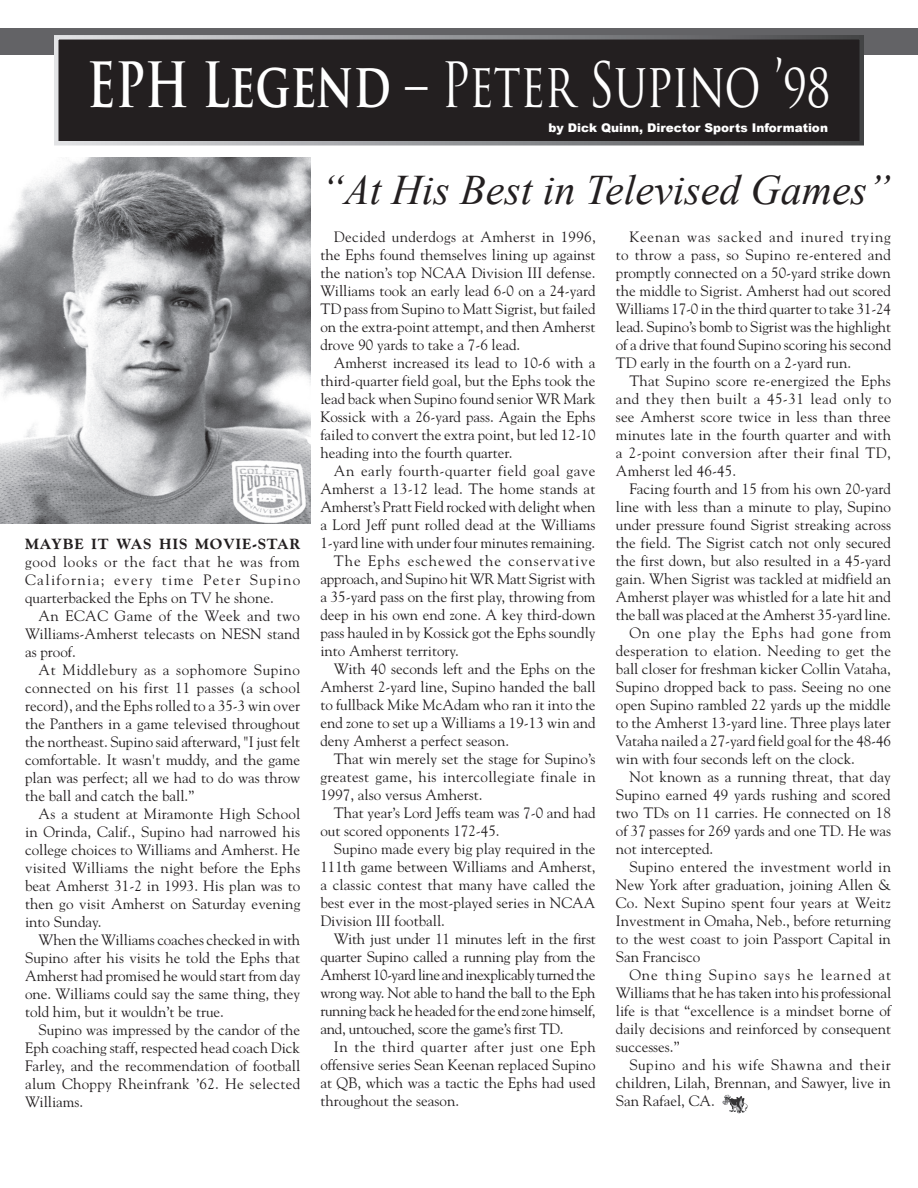
<style>
.page{position:relative;width:918px;height:1188px;background:#fff}
.page>*{position:absolute;margin:0;border:0;box-sizing:border-box;transform-origin:0 0}
.t1{font:60.75px "Trajan Pro";letter-spacing:-.01em;color:#fff;scale:.74 1}
.t2{font:italic 42px "Times New Roman";color:#231f20}
.t3{font:15px/18px "Goudy";color:#231f20;text-align:justify}
.Body_Text{font:900 12px "Arial";color:#fff}
.s1{font-weight:700}
.s2{font-weight:800}
</style>
<div class="page">
<div style="left:0;top:28px;width:918px;height:27px;background:#636366"></div>
<img style="left:722px;top:1094px;width:26px;height:20px">
<img style="left:0;top:158px;width:310px;height:366px">
<div style="left:56px;top:37px;width:806px;height:106px;background:#231f20"></div>
<div style="left:54px;top:35px;width:810px;height:111px;border:4px solid #fff"></div>
<p class="t1" style="left:87px;top:47px;width:1006px"><span class="s1">EPH Legend</span> – Peter Supino ’98</p>
<p class="Body_Text" style="left:549px;top:119px;width:281px">by Dick Quinn, Director Sports Information</p>
<p class="t3" style="left:25px;top:534px;width:277px"><span class="s2">MAYBE IT WAS HIS MOVIE-STAR </span>good looks or the fact that he was from California; every time Peter Supino quarterbacked the Ephs on TV he shone.</p>
<p class="t3" style="left:25px;top:606px;width:276px;text-indent:14px">An ECAC Game of the Week and two Williams-Amherst telecasts on NESN stand as proof.</p>
<p class="t3" style="left:25px;top:660px;width:277px;text-indent:14px">At Middlebury as a sophomore Supino connected on his first 11 passes (a school record), and the Ephs rolled to a 35-3 win over the Panthers in a game televised throughout the northeast. Supino said afterward, "I just felt comfortable. It wasn't muddy, and the game plan was perfect; all we had to do was throw the ball and catch the ball.”</p>
<p class="t3" style="left:25px;top:804px;width:277px;text-indent:14px">As a student at Miramonte High School in Orinda, Calif., Supino had narrowed his college choices to Williams and Amherst. He visited Williams the night before the Ephs beat Amherst 31-2 in 1993. His plan was to then go visit Amherst on Saturday evening into Sunday.</p>
<p class="t3" style="left:25px;top:930px;width:277px;text-indent:14px">When the Williams coaches checked in with Supino after his visits he told the Ephs that Amherst had promised he would start from day one. Williams could say the same thing, they told him, but it wouldn’t be true.</p>
<p class="t3" style="left:25px;top:1020px;width:277px;text-indent:14px">Supino was impressed by the candor of the Eph coaching staff, respected head coach Dick Farley, and the recommendation of football alum Choppy Rheinfrank ’62. He selected Williams.</p>
<p class="t2" style="left:321px;top:161px;width:571px">“At His Best in Televised Games”</p>
<p class="t3" style="left:320px;top:228px;width:277px;text-indent:14px">Decided underdogs at Amherst in 1996, the Ephs found themselves lining up against the nation’s top NCAA Division III defense.<br>Williams took an early lead 6-0 on a 24-yard TD pass from Supino to Matt Sigrist, but failed on the extra-point attempt, and then Amherst drove 90 yards to take a 7-6 lead.</p>
<p class="t3" style="left:320px;top:354px;width:277px;text-indent:14px">Amherst increased its lead to 10-6 with a third-quarter field goal, but the Ephs took the lead back when Supino found senior WR Mark Kossick with a 26-yard pass. Again the Ephs failed to convert the extra point, but led 12-10 heading into the fourth quarter.</p>
<p class="t3" style="left:320px;top:462px;width:277px;text-indent:14px">An early fourth-quarter field goal gave Amherst a 13-12 lead. The home stands at Amherst’s Pratt Field rocked with delight when a Lord Jeff punt rolled dead at the Williams 1-yard line with under four minutes remaining.</p>
<p class="t3" style="left:320px;top:552px;width:277px;text-indent:14px">The Ephs eschewed the conservative approach, and Supino hit WR Matt Sigrist with a 35-yard pass on the first play, throwing from deep in his own end zone. A key third-down pass hauled in by Kossick got the Ephs soundly into Amherst territory.</p>
<p class="t3" style="left:320px;top:660px;width:277px;text-indent:14px">With 40 seconds left and the Ephs on the Amherst 2-yard line, Supino handed the ball to fullback Mike McAdam who ran it into the end zone to set up a Williams a 19-13 win and deny Amherst a perfect season.</p>
<p class="t3" style="left:320px;top:750px;width:277px;text-indent:14px">That win merely set the stage for Supino’s greatest game, his intercollegiate finale in 1997, also versus Amherst.</p>
<p class="t3" style="left:320px;top:804px;width:277px;text-indent:14px">That year’s Lord Jeffs team was 7-0 and had out scored opponents 172-45.</p>
<p class="t3" style="left:320px;top:840px;width:277px;text-indent:14px">Supino made every big play required in the 111th game between Williams and Amherst, a classic contest that many have called the best ever in the most-played series in NCAA Division III football.</p>
<p class="t3" style="left:320px;top:930px;width:277px;text-indent:14px">With just under 11 minutes left in the first quarter Supino called a running play from the Amherst 10-yard line and inexplicably turned the wrong way. Not able to hand the ball to the Eph running back he headed for the end zone himself, and, untouched, score the game’s first TD.</p>
<p class="t3" style="left:320px;top:1038px;width:277px;text-indent:14px">In the third quarter after just one Eph offensive series Sean Keenan replaced Supino at QB, which was a tactic the Ephs had used throughout the season.</p>
<p class="t3" style="left:616px;top:228px;width:277px;text-indent:14px">Keenan was sacked and inured trying to throw a pass, so Supino re-entered and promptly connected on a 50-yard strike down the middle to Sigrist. Amherst had out scored Williams 17-0 in the third quarter to take 31-24 lead. Supino’s bomb to Sigrist was the highlight of a drive that found Supino scoring his second TD early in the fourth on a 2-yard run.</p>
<p class="t3" style="left:616px;top:372px;width:277px;text-indent:14px">That Supino score re-energized the Ephs and they then built a 45-31 lead only to see Amherst score twice in less than three minutes late in the fourth quarter and with a 2-point conversion after their final TD, Amherst led 46-45.</p>
<p class="t3" style="left:616px;top:480px;width:277px;text-indent:14px">Facing fourth and 15 from his own 20-yard line with less than a minute to play, Supino under pressure found Sigrist streaking across the field. The Sigrist catch not only secured the first down, but also resulted in a 45-yard gain. When Sigrist was tackled at midfield an Amherst player was whistled for a late hit and the ball was placed at the Amherst 35-yard line.</p>
<p class="t3" style="left:616px;top:624px;width:277px;text-indent:14px">On one play the Ephs had gone from desperation to elation. Needing to get the ball closer for freshman kicker Collin Vataha, Supino dropped back to pass. Seeing no one open Supino rambled 22 yards up the middle to the Amherst 13-yard line. Three plays later Vataha nailed a 27-yard field goal for the 48-46 win with four seconds left on the clock.</p>
<p class="t3" style="left:616px;top:768px;width:277px;text-indent:14px">Not known as a running threat, that day Supino earned 49 yards rushing and scored two TDs on 11 carries. He connected on 18 of 37 passes for 269 yards and one TD. He was not intercepted.</p>
<p class="t3" style="left:616px;top:858px;width:277px;text-indent:14px">Supino entered the investment world in New York after graduation, joining Allen &amp; Co. Next Supino spent four years at Weitz Investment in Omaha, Neb., before returning to the west coast to join Passport Capital in San Francisco</p>
<p class="t3" style="left:616px;top:966px;width:277px;text-indent:14px">One thing Supino says he learned at Williams that he has taken into his professional life is that “excellence is a mindset borne of daily decisions and reinforced by consequent successes.”</p>
<p class="t3" style="left:616px;top:1056px;width:277px;text-indent:14px">Supino and his wife Shawna and their children, Lilah, Brennan, and Sawyer, live in San Rafael, CA.</p>
</div>
